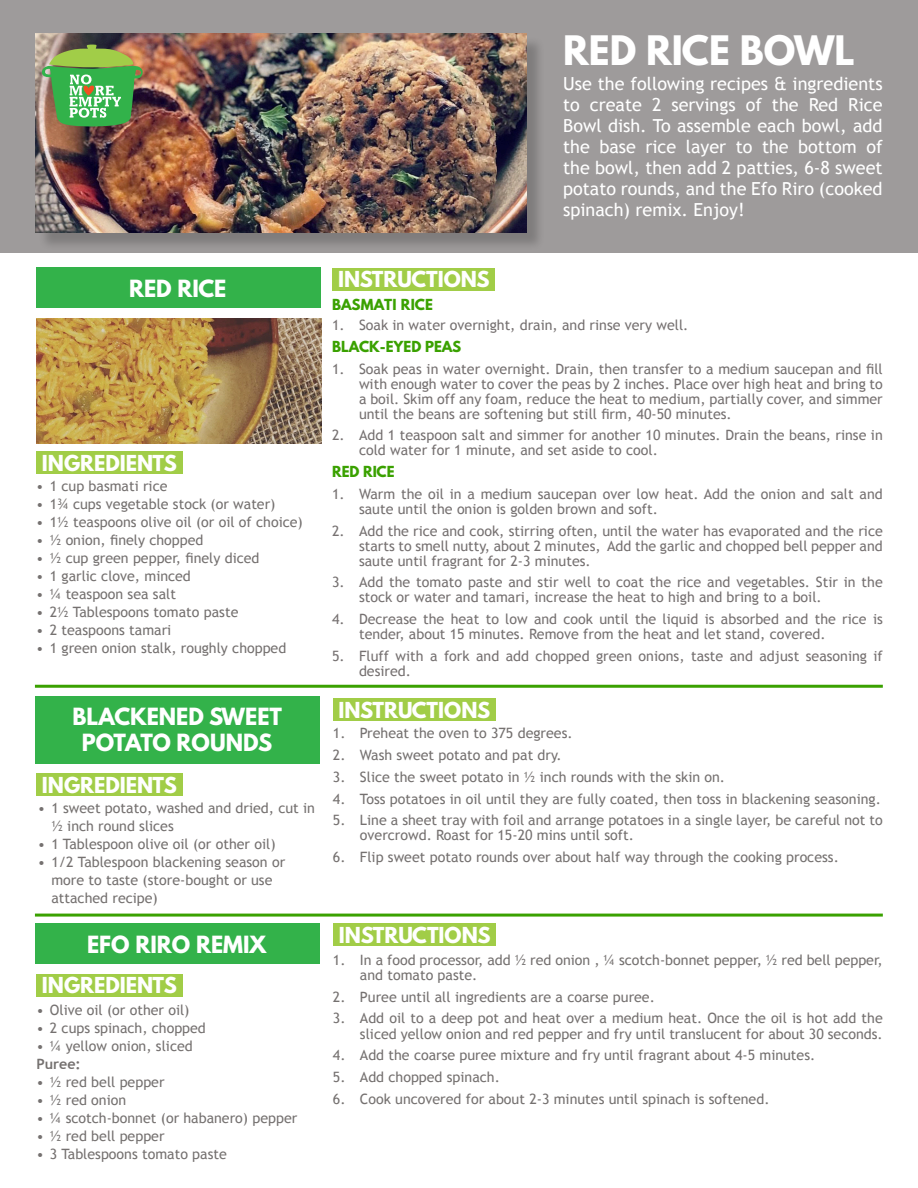
<style>
.page{position:relative;width:918px;height:1188px;background:#fff}
.page>*{position:absolute;margin:0;border:0;box-sizing:border-box;transform-origin:0 0}
.t1{font:700 36px "League Spartan";color:#fff}
.t2{font:700 21px/25.5px "League Spartan";color:#fff;text-align:center}
.t3{font:700 19.5px "League Spartan";color:#fff}
.t4{font:18px/21px "Trebuchet MS";color:#fff;text-align:justify}
.t5{font:14.25px/18px "Trebuchet MS";color:#757170}
.t6{font:14.25px/15px "Trebuchet MS";color:#767171}
.t7{font:700 14.25px "Trebuchet MS";color:#757170}
.t8{font:700 13.5px "League Spartan";color:#3aa100}
.t9{font:700 13.5px "League Spartan";letter-spacing:.02em;color:#3aa100}
</style>
<div class="page">
<div style="left:332px;top:268px;width:163px;height:22px;background:#a1cd47"></div>
<div style="left:36px;top:451px;width:147px;height:23px;background:#a1cd47"></div>
<div style="left:0;top:0;width:918px;height:253px;background:#9e9b9b"></div>
<div style="left:36px;top:268px;width:284px;height:40px;background:#33b24a"></div>
<div style="left:36px;top:773px;width:147px;height:23px;background:#a1cd47"></div>
<div style="left:36px;top:974px;width:147px;height:22px;background:#a1cd47"></div>
<div style="left:333px;top:698px;width:163px;height:23px;background:#a1cd47"></div>
<div style="left:333px;top:923px;width:163px;height:23px;background:#a1cd47"></div>
<div style="left:35px;top:696px;width:284px;height:67px;background:#33b24a"></div>
<div style="left:35px;top:924px;width:284px;height:40px;background:#33b24a"></div>
<div style="left:38px;top:36px;width:507px;height:215px;background:#000;opacity:.2"></div>
<img style="left:36px;top:34px;width:490px;height:198px">
<img style="left:36px;top:319px;width:285px;height:124px">
<hr style="left:35px;top:685px;width:848px;height:3px;background:#3aa100">
<hr style="left:35px;top:914px;width:848px;height:3px;background:#3aa100">
<img style="left:42px;top:45px;width:101px;height:81px">
<h1 class="t1" style="left:563px;top:22px;width:293px">RED RICE BOWL</h1>
<p class="t4" style="left:563px;top:74px;width:321px">Use the following recipes &amp; ingredients to create 2 servings of the Red Rice Bowl dish. To assemble each bowl, add the base rice layer to the bottom of the bowl, then add 2 patties, 6-8 sweet potato rounds, and the Efo Riro (cooked spinach) remix. Enjoy!</p>
<h2 class="t2" style="left:129px;top:275px;width:99px">RED RICE</h2>
<h3 class="t3" style="left:42px;top:447px;width:137px">INGREDIENTS</h3>
<p class="t5" style="left:36px;top:477px;width:133px">• 1 cup basmati rice</p>
<p class="t5" style="left:36px;top:495px;width:241px">• 1¾ cups vegetable stock (or water)</p>
<p class="t5" style="left:36px;top:513px;width:268px">• 1½ teaspoons olive oil (or oil of choice)</p>
<p class="t5" style="left:36px;top:531px;width:169px">• ½ onion, finely chopped</p>
<p class="t5" style="left:36px;top:549px;width:225px">• ½ cup green pepper, finely diced</p>
<p class="t5" style="left:36px;top:567px;width:156px">• 1 garlic clove, minced</p>
<p class="t5" style="left:36px;top:585px;width:141px">• ¼ teaspoon sea salt</p>
<p class="t5" style="left:36px;top:603px;width:204px">• 2½ Tablespoons tomato paste</p>
<p class="t5" style="left:36px;top:621px;width:137px">• 2 teaspoons tamari</p>
<p class="t5" style="left:36px;top:639px;width:252px">• 1 green onion stalk, roughly chopped</p>
<h2 class="t2" style="left:72px;top:704px;width:211px">BLACKENED SWEET<br>POTATO ROUNDS</h2>
<h3 class="t3" style="left:42px;top:769px;width:137px">INGREDIENTS</h3>
<p class="t5" style="left:51px;top:800px;width:265px;text-indent:-13px">• 1 sweet potato, washed and dried, cut in ½ inch round slices</p>
<p class="t5" style="left:38px;top:836px;width:239px">• 1 Tablespoon olive oil (or other oil)</p>
<p class="t5" style="left:51px;top:854px;width:235px;text-indent:-13px">• 1/2 Tablespoon blackening season or more to taste (store-bought or use attached recipe)</p>
<h2 class="t2" style="left:87px;top:931px;width:181px">EFO RIRO REMIX</h2>
<h3 class="t3" style="left:42px;top:970px;width:137px">INGREDIENTS</h3>
<p class="t5" style="left:36px;top:1001px;width:155px">• Olive oil (or other oil)</p>
<p class="t5" style="left:36px;top:1019px;width:171px">• 2 cups spinach, chopped</p>
<p class="t5" style="left:36px;top:1037px;width:158px">• ¼ yellow onion, sliced</p>
<p class="t7" style="left:36px;top:1055px;width:46px">Puree:</p>
<p class="t5" style="left:36px;top:1073px;width:130px">• ½ red bell pepper</p>
<p class="t5" style="left:36px;top:1091px;width:91px">• ½ red onion</p>
<p class="t5" style="left:36px;top:1109px;width:262px">• ¼ scotch-bonnet (or habanero) pepper</p>
<p class="t5" style="left:36px;top:1127px;width:130px">• ½ red bell pepper</p>
<p class="t5" style="left:36px;top:1145px;width:192px">• 3 Tablespoons tomato paste</p>
<h3 class="t3" style="left:338px;top:264px;width:153px">INSTRUCTIONS</h3>
<p class="t9" style="left:332px;top:294px;width:103px">BASMATI RICE</p>
<p class="t6" style="left:332px;top:318px;width:358px">1. Soak in water overnight, drain, and rinse very well.</p>
<p class="t8" style="left:332px;top:336px;width:131px">BLACK-EYED PEAS</p>
<p class="t6" style="left:359px;top:361px;width:525px;text-align:justify;text-indent:-27px">1. Soak peas in water overnight. Drain, then transfer to a medium saucepan and fill with enough water to cover the peas by 2 inches. Place over high heat and bring to a boil. Skim off any foam, reduce the heat to medium, partially cover, and simmer until the beans are softening but still firm, 40-50 minutes.</p>
<p class="t6" style="left:359px;top:428px;width:525px;text-indent:-27px">2. Add 1 teaspoon salt and simmer for another 10 minutes. Drain the beans, rinse in cold water for 1 minute, and set aside to cool.</p>
<p class="t8" style="left:332px;top:461px;width:64px">RED RICE</p>
<p class="t6" style="left:359px;top:486px;width:525px;text-indent:-27px">1. Warm the oil in a medium saucepan over low heat. Add the onion and salt and saute until the onion is golden brown and soft.</p>
<p class="t6" style="left:359px;top:523px;width:525px;text-align:justify;text-indent:-27px">2. Add the rice and cook, stirring often, until the water has evaporated and the rice starts to smell nutty, about 2 minutes, Add the garlic and chopped bell pepper and saute until fragrant for 2-3 minutes.</p>
<p class="t6" style="left:359px;top:575px;width:525px;text-indent:-27px">3. Add the tomato paste and stir well to coat the rice and vegetables. Stir in the stock or water and tamari, increase the heat to high and bring to a boil.</p>
<p class="t6" style="left:359px;top:612px;width:525px;text-indent:-27px">4. Decrease the heat to low and cook until the liquid is absorbed and the rice is tender, about 15 minutes. Remove from the heat and let stand, covered.</p>
<p class="t6" style="left:359px;top:648px;width:525px;text-indent:-27px">5. Fluff with a fork and add chopped green onions, taste and adjust seasoning if desired.</p>
<h3 class="t3" style="left:339px;top:694px;width:153px">INSTRUCTIONS</h3>
<p class="t5" style="left:333px;top:725px;width:241px">1. Preheat the oven to 375 degrees.</p>
<p class="t5" style="left:333px;top:746px;width:230px">2. Wash sweet potato and pat dry.</p>
<p class="t5" style="left:333px;top:768px;width:394px">3. Slice the sweet potato in ½ inch rounds with the skin on.</p>
<p class="t5" style="left:333px;top:790px;width:549px">4. Toss potatoes in oil until they are fully coated, then toss in blackening seasoning.</p>
<p class="t5" style="left:360px;top:813px;width:524px;line-height:15px;text-indent:-27px">5. Line a sheet tray with foil and arrange potatoes in a single layer, be careful not to overcrowd. Roast for 15-20 mins until soft.</p>
<p class="t5" style="left:333px;top:848px;width:507px">6. Flip sweet potato rounds over about half way through the cooking process.</p>
<h3 class="t3" style="left:339px;top:920px;width:153px">INSTRUCTIONS</h3>
<p class="t5" style="left:360px;top:953px;width:524px;line-height:15px;text-indent:-27px">1. In a food processor, add ½ red onion , ¼ scotch-bonnet pepper, ½ red bell pepper, and tomato paste.</p>
<p class="t5" style="left:333px;top:988px;width:324px">2. Puree until all ingredients are a coarse puree.</p>
<p class="t5" style="left:333px;top:1011px;width:551px;line-height:15px;text-align:right">3. Add oil to a deep pot and heat over a medium heat. Once the oil is hot add the sliced yellow onion and red pepper and fry until translucent for about 30 seconds.</p>
<p class="t5" style="left:333px;top:1046px;width:484px">4. Add the coarse puree mixture and fry until fragrant about 4-5 minutes.</p>
<p class="t5" style="left:333px;top:1068px;width:169px">5. Add chopped spinach.</p>
<p class="t5" style="left:333px;top:1090px;width:438px">6. Cook uncovered for about 2-3 minutes until spinach is softened.</p>
</div>
